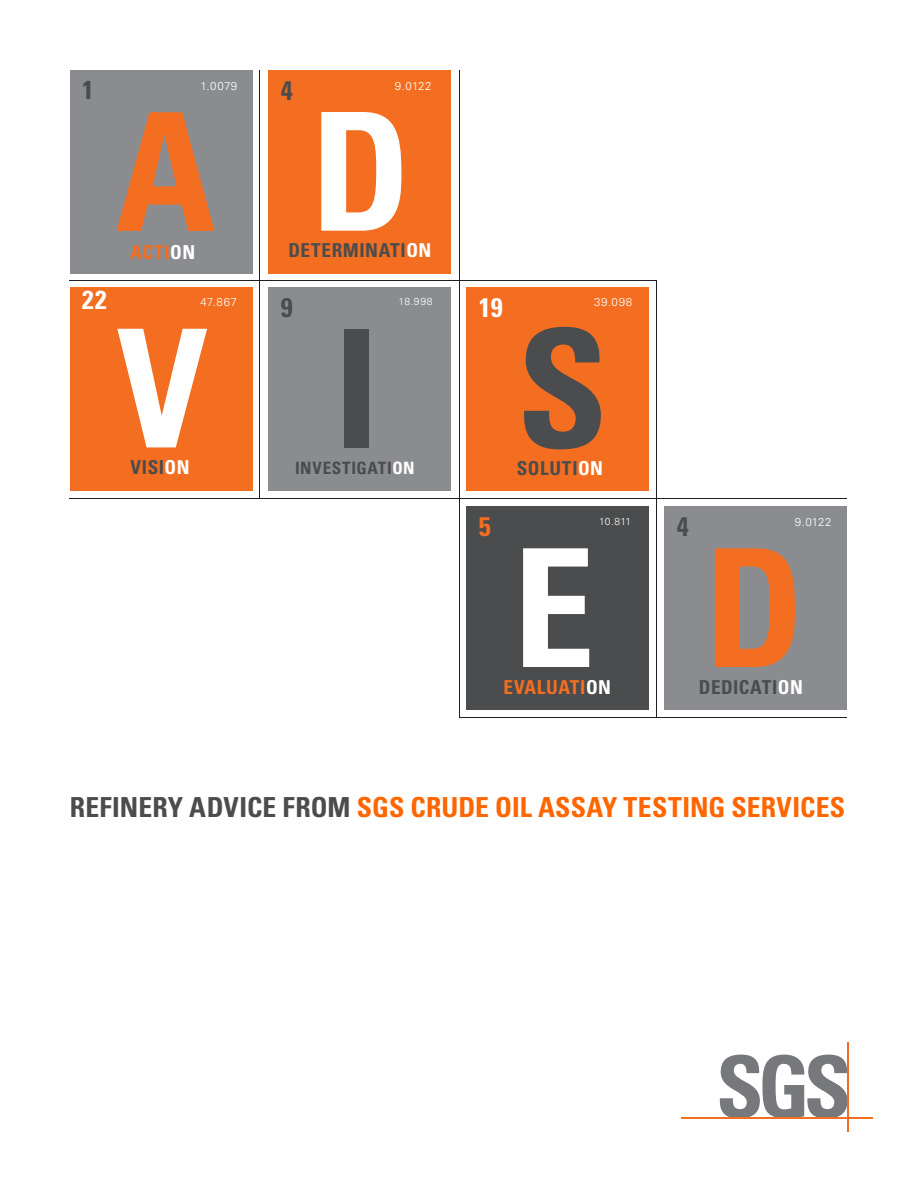
<style>
.page{position:relative;width:918px;height:1188px;background:#fff}
.page>*{position:absolute;margin:0;border:0;box-sizing:border-box;transform-origin:0 0}
.t1{font:700 condensed 164.4px "Univers LT";color:#fff}
.t2{font:700 condensed 164.4px "Univers LT";color:#f36e21}
.t3{font:700 condensed 164.4px "Univers LT";color:#4b4c4d}
.t4{font:700 condensed 27.6px "Univers LT";letter-spacing:.005em;color:#f60}
.t5{font:700 condensed 26.85px "Univers LT";color:#4b4c4d}
.t6{font:700 condensed 26.85px "Univers LT";color:#fff}
.t7{font:700 condensed 26.85px "Univers LT";color:#f36e21}
.t8{font:700 condensed 25.95px "Univers LT";color:#fff}
.t9{font:700 condensed 25.95px "Univers LT";color:#4b4c4d}
.t10{font:700 condensed 19.2px "Univers LT";letter-spacing:.02em;color:#4b4c4d}
.t11{font:700 condensed 19.2px "Univers LT";letter-spacing:.02em;color:#f36e21}
.t12{font:700 condensed 17.1px "Univers LT";letter-spacing:.04em;color:#4b4c4d}
.t13{font:300 11.55px "Univers LT";letter-spacing:.045em;color:#fff}
.t14{font:300 10.2px "Univers LT";letter-spacing:.02em;color:#fff}
.s1{color:#fff}
.s2{color:#4b4c4d}
</style>
<div class="page">
<div style="left:70px;top:70px;width:183px;height:204px;background:#8a8c8f"></div>
<div style="left:268px;top:70px;width:183px;height:204px;background:#f36e21"></div>
<div style="left:466px;top:506px;width:183px;height:204px;background:#4b4c4d"></div>
<div style="left:664px;top:506px;width:183px;height:204px;background:#8a8c8f"></div>
<div style="left:466px;top:287px;width:183px;height:203px;background:#f36e21"></div>
<hr style="left:70px;top:280px;width:587px;height:1px;background:#231f20">
<hr style="left:70px;top:498px;width:777px;height:1px;background:#231f20">
<hr style="left:259px;top:70px;width:1px;height:429px;background:#231f20">
<hr style="left:459px;top:70px;width:1px;height:648px;background:#231f20">
<hr style="left:459px;top:717px;width:388px;height:1px;background:#231f20">
<hr style="left:656px;top:280px;width:1px;height:438px;background:#231f20">
<div style="left:70px;top:287px;width:183px;height:203px;background:#f36e21"></div>
<div style="left:268px;top:287px;width:183px;height:203px;background:#8a8c8f"></div>
<svg style="left:719px;top:1055px;width:128px;height:62px"></svg>
<hr style="left:681px;top:1117px;width:192px;height:2px;background:#f36e21">
<hr style="left:847px;top:1042px;width:1px;height:90px;background:#f36e21">
<p class="t9" style="left:82px;top:74px;width:13px">1</p>
<p class="t13" style="left:200px;top:79px;width:38px">1.0079</p>
<p class="t2" style="left:115px;top:72px;width:102px">A</p>
<p class="t11" style="left:130px;top:240px;width:66px">ACTI<span class="s1">ON</span></p>
<p class="t8" style="left:82px;top:284px;width:26px">22</p>
<p class="t13" style="left:200px;top:295px;width:38px">47.867</p>
<p class="t1" style="left:117px;top:288px;width:93px">V</p>
<p class="t10" style="left:130px;top:456px;width:60px">VISI<span class="s1">ON</span></p>
<p class="t5" style="left:281px;top:74px;width:13px">4</p>
<p class="t13" style="left:395px;top:79px;width:38px">9.0122</p>
<p class="t1" style="left:310px;top:71px;width:102px">D</p>
<p class="t10" style="left:289px;top:239px;width:144px">DETERMINATI<span class="s1">ON</span></p>
<p class="t5" style="left:281px;top:291px;width:13px">9</p>
<p class="t14" style="left:399px;top:296px;width:35px">18.998</p>
<p class="t3" style="left:334px;top:288px;width:47px">I</p>
<p class="t12" style="left:295px;top:457px;width:121px">INVESTIGATI<span class="s1">ON</span></p>
<p class="t6" style="left:479px;top:291px;width:25px">19</p>
<p class="t13" style="left:594px;top:295px;width:40px">39.098</p>
<p class="t3" style="left:517px;top:288px;width:93px">S</p>
<p class="t10" style="left:517px;top:457px;width:88px">SOLUTI<span class="s1">ON</span></p>
<p class="t7" style="left:479px;top:510px;width:13px">5</p>
<p class="t14" style="left:599px;top:515px;width:34px">10.811</p>
<p class="t1" style="left:513px;top:508px;width:84px">E</p>
<p class="t11" style="left:503px;top:675px;width:109px">EVALUATI<span class="s1">ON</span></p>
<p class="t5" style="left:677px;top:510px;width:13px">4</p>
<p class="t13" style="left:795px;top:515px;width:38px">9.0122</p>
<p class="t2" style="left:704px;top:508px;width:102px">D</p>
<p class="t10" style="left:699px;top:675px;width:105px">DEDICATI<span class="s1">ON</span></p>
<p class="t4" style="left:70px;top:791px;width:777px"><span class="s2">REFINERY ADVICE FROM</span> SGS CRUDE OIL ASSAY TESTING SERVICES</p>
</div>
